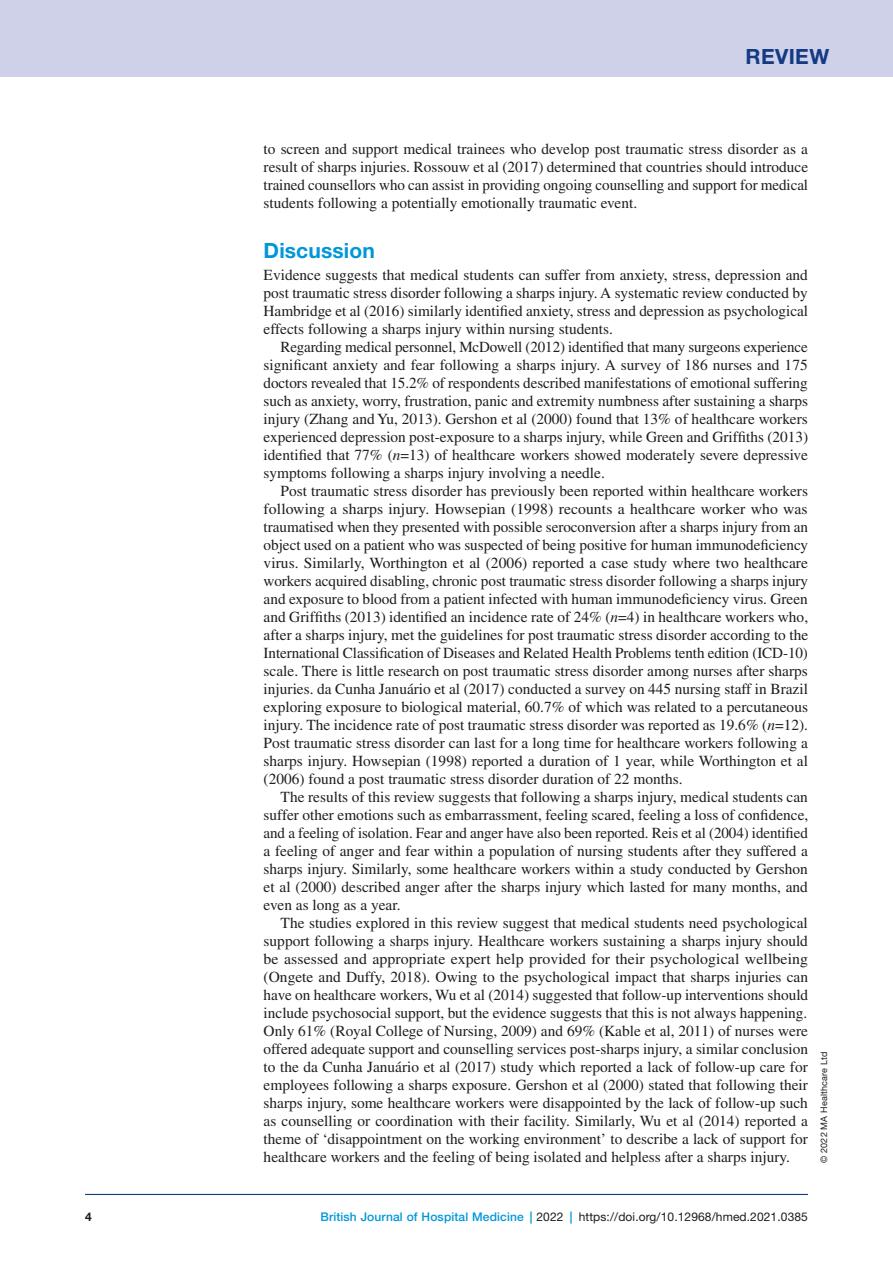
<style>
.page{position:relative;width:893px;height:1263px;background:#fff}
.page>*{position:absolute;margin:0;border:0;box-sizing:border-box;transform-origin:0 0}
.t1{font:700 21px "Helvetica Neue LT Std";letter-spacing:.01em;color:#0097d8}
.t2{font:700 21px "Helvetica Neue LT Std";letter-spacing:.015em;color:#143a85}
.t3{font:15.3px/18px "Times LT Std";color:#1d1d1b;text-align:justify}
.t4{font:12px "Helvetica Neue LT Std";letter-spacing:.01em;color:#1d1d1b}
.t5{font:700 12px "Helvetica Neue LT Std";color:#1d1d1b}
.t6{font:9px "Helvetica Neue LT Std";letter-spacing:.02em;color:#1d1d1b}
.s1{font-style:italic}
.s2{font-weight:500;color:#0097d8}
</style>
<div class="page">
<hr style="left:85px;top:1194px;width:723px;height:1px;background:#143a85">
<div style="left:0;top:0;width:893px;height:77px;background:#ced1e8"></div>
<h1 class="t2" style="left:746px;top:43px;width:85px">Review</h1>
<p class="t3" style="left:264px;top:140px;width:546px">to screen and support medical trainees who develop post traumatic stress disorder as a result of sharps injuries. Rossouw et al (2017) determined that countries should introduce trained counsellors who can assist in providing ongoing counselling and support for medical students following a potentially emotionally traumatic event.</p>
<h1 class="t1" style="left:264px;top:237px;width:113px">Discussion</h1>
<p class="t3" style="left:264px;top:266px;width:546px">Evidence suggests that medical students can suffer from anxiety, stress, depression and post traumatic stress disorder following a sharps injury. A systematic review conducted by Hambridge et al (2016) similarly identified anxiety, stress and depression as psychological effects following a sharps injury within nursing students.</p>
<p class="t3" style="left:264px;top:338px;width:546px;text-indent:17px">Regarding medical personnel, McDowell (2012) identified that many surgeons experience significant anxiety and fear following a sharps injury. A survey of 186 nurses and 175 doctors revealed that 15.2% of respondents described manifestations of emotional suffering such as anxiety, worry, frustration, panic and extremity numbness after sustaining a sharps injury (Zhang and Yu, 2013). Gershon et al (2000) found that 13% of healthcare workers experienced depression post-exposure to a sharps injury, while Green and Griffiths (2013) identified that 77% (<span class="s1">n</span>=13) of healthcare workers showed moderately severe depressive symptoms following a sharps injury involving a needle.</p>
<p class="t3" style="left:264px;top:482px;width:546px;text-indent:17px">Post traumatic stress disorder has previously been reported within healthcare workers following a sharps injury. Howsepian (1998) recounts a healthcare worker who was traumatised when they presented with possible seroconversion after a sharps injury from an object used on a patient who was suspected of being positive for human immunodeficiency virus. Similarly, Worthington et al (2006) reported a case study where two healthcare workers acquired disabling, chronic post traumatic stress disorder following a sharps injury and exposure to blood from a patient infected with human immunodeficiency virus. Green and Griffiths (2013) identified an incidence rate of 24% (<span class="s1">n</span>=4) in healthcare workers who, after a sharps injury, met the guidelines for post traumatic stress disorder according to the International Classification of Diseases and Related Health Problems tenth edition (ICD-10) scale. There is little research on post traumatic stress disorder among nurses after sharps injuries. da Cunha Januário et al (2017) conducted a survey on 445 nursing staff in Brazil exploring exposure to biological material, 60.7% of which was related to a percutaneous injury. The incidence rate of post traumatic stress disorder was reported as 19.6% (<span class="s1">n</span>=12).<br>Post traumatic stress disorder can last for a long time for healthcare workers following a sharps injury. Howsepian (1998) reported a duration of 1 year, while Worthington et al (2006) found a post traumatic stress disorder duration of 22 months.</p>
<p class="t3" style="left:264px;top:788px;width:546px;text-indent:17px">The results of this review suggests that following a sharps injury, medical students can suffer other emotions such as embarrassment, feeling scared, feeling a loss of confidence, and a feeling of isolation. Fear and anger have also been reported. Reis et al (2004) identified a feeling of anger and fear within a population of nursing students after they suffered a sharps injury. Similarly, some healthcare workers within a study conducted by Gershon et al (2000) described anger after the sharps injury which lasted for many months, and even as long as a year.</p>
<p class="t3" style="left:264px;top:914px;width:546px;text-indent:17px">The studies explored in this review suggest that medical students need psychological support following a sharps injury. Healthcare workers sustaining a sharps injury should be assessed and appropriate expert help provided for their psychological wellbeing (Ongete and Duffy, 2018). Owing to the psychological impact that sharps injuries can have on healthcare workers, Wu et al (2014) suggested that follow-up interventions should include psychosocial support, but the evidence suggests that this is not always happening.<br>Only 61% (Royal College of Nursing, 2009) and 69% (Kable et al, 2011) of nurses were offered adequate support and counselling services post-sharps injury, a similar conclusion to the da Cunha Januário et al (2017) study which reported a lack of follow-up care for employees following a sharps exposure. Gershon et al (2000) stated that following their sharps injury, some healthcare workers were disappointed by the lack of follow-up such as counselling or coordination with their facility. Similarly, Wu et al (2014) reported a theme of ‘disappointment on the working environment’ to describe a lack of support for healthcare workers and the feeling of being isolated and helpless after a sharps injury.</p>
<p class="t6" style="left:818px;top:1163px;width:113px;rotate:-90deg">© 2022 MA Healthcare Ltd</p>
<p class="t5" style="left:85px;top:1209px;width:8px">4</p>
<p class="t4" style="left:320px;top:1209px;width:489px"><span class="s2">British Journal of Hospital Medicine |</span> 2022 <span class="s2">|</span> https://doi.org/10.12968/hmed.2021.0385</p>
</div>
